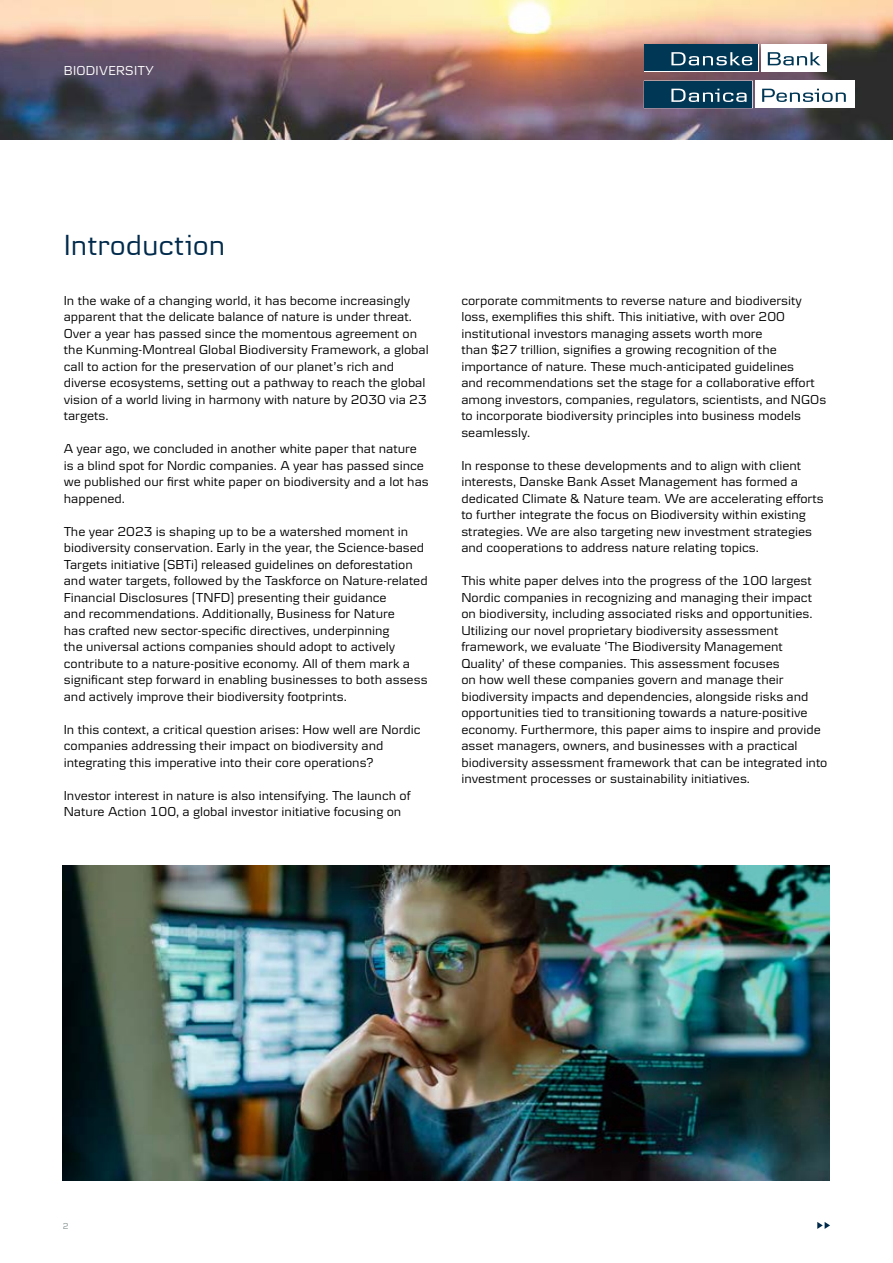
<style>
.page{position:relative;width:893px;height:1263px;background:#fff}
.page>*{position:absolute;margin:0;border:0;box-sizing:border-box;transform-origin:0 0}
.t1{font:30px "Danske Text";color:#002a4b}
.t2{font:13.5px/16.5px "Danske Textv 2";color:#000}
.t3{font:13.5px "Danske Textv 2";letter-spacing:.02em;color:#fff}
.t4{font:9px "Danske Textv 2";color:#869292}
</style>
<div class="page">
<svg style="left:817px;top:1222px;width:13px;height:7px"></svg>
<img style="left:63px;top:866px;width:766px;height:314px">
<img style="left:0;top:0;width:893px;height:140px">
<div style="left:761px;top:44px;width:66px;height:28px;background:#fff"></div>
<svg style="left:644px;top:44px;width:115px;height:28px"></svg>
<div style="left:644px;top:45px;width:114px;height:26px;background:#003755"></div>
<svg style="left:671px;top:52px;width:81px;height:13px"></svg>
<svg style="left:768px;top:52px;width:52px;height:13px"></svg>
<div style="left:756px;top:81px;width:99px;height:27px;background:#fff"></div>
<svg style="left:644px;top:81px;width:109px;height:27px;background:#1b4c67"></svg>
<svg style="left:762px;top:89px;width:84px;height:13px"></svg>
<p class="t3" style="left:64px;top:62px;width:91px">BIODIVERSITY</p>
<h1 class="t1" style="left:64px;top:228px;width:163px">Introduction</h1>
<p class="t2" style="left:64px;top:292px;width:366px">In the wake of a changing world, it has become increasingly apparent that the delicate balance of nature is under threat.<br>Over a year has passed since the momentous agreement on the Kunming-Montreal Global Biodiversity Framework, a global call to action for the preservation of our planet’s rich and diverse ecosystems, setting out a pathway to reach the global vision of a world living in harmony with nature by 2030 via 23 targets.</p>
<p class="t2" style="left:64px;top:440px;width:367px">A year ago, we concluded in another white paper that nature is a blind spot for Nordic companies. A year has passed since we published our first white paper on biodiversity and a lot has happened.</p>
<p class="t2" style="left:64px;top:523px;width:365px">The year 2023 is shaping up to be a watershed moment in biodiversity conservation. Early in the year, the Science-based Targets initiative (SBTi) released guidelines on deforestation and water targets, followed by the Taskforce on Nature-related Financial Disclosures (TNFD) presenting their guidance<br>and recommendations. Additionally, Business for Nature<br>has crafted new sector-specific directives, underpinning<br>the universal actions companies should adopt to actively contribute to a nature-positive economy. All of them mark a significant step forward in enabling businesses to both assess and actively improve their biodiversity footprints.</p>
<p class="t2" style="left:64px;top:721px;width:358px">In this context, a critical question arises: How well are Nordic companies addressing their impact on biodiversity and integrating this imperative into their core operations?</p>
<p class="t2" style="left:64px;top:787px;width:348px">Investor interest in nature is also intensifying. The launch of<br>Nature Action 100, a global investor initiative focusing on</p>
<p class="t2" style="left:461px;top:292px;width:366px">corporate commitments to reverse nature and biodiversity loss, exemplifies this shift. This initiative, with over 200 institutional investors managing assets worth more<br>than $27 trillion, signifies a growing recognition of the importance of nature. These much-anticipated guidelines<br>and recommendations set the stage for a collaborative effort among investors, companies, regulators, scientists, and NGOs to incorporate biodiversity principles into business models seamlessly.</p>
<p class="t2" style="left:461px;top:457px;width:364px">In response to these developments and to align with client interests, Danske Bank Asset Management has formed a dedicated Climate &amp; Nature team. We are accelerating efforts to further integrate the focus on Biodiversity within existing strategies. We are also targeting new investment strategies and cooperations to address nature relating topics.</p>
<p class="t2" style="left:461px;top:572px;width:368px">This white paper delves into the progress of the 100 largest Nordic companies in recognizing and managing their impact on biodiversity, including associated risks and opportunities.<br>Utilizing our novel proprietary biodiversity assessment framework, we evaluate ‘The Biodiversity Management Quality’ of these companies. This assessment focuses<br>on how well these companies govern and manage their biodiversity impacts and dependencies, alongside risks and opportunities tied to transitioning towards a nature-positive economy. Furthermore, this paper aims to inspire and provide asset managers, owners, and businesses with a practical biodiversity assessment framework that can be integrated into investment processes or sustainability initiatives.</p>
<p class="t4" style="left:63px;top:1221px;width:7px">2</p>
</div>
